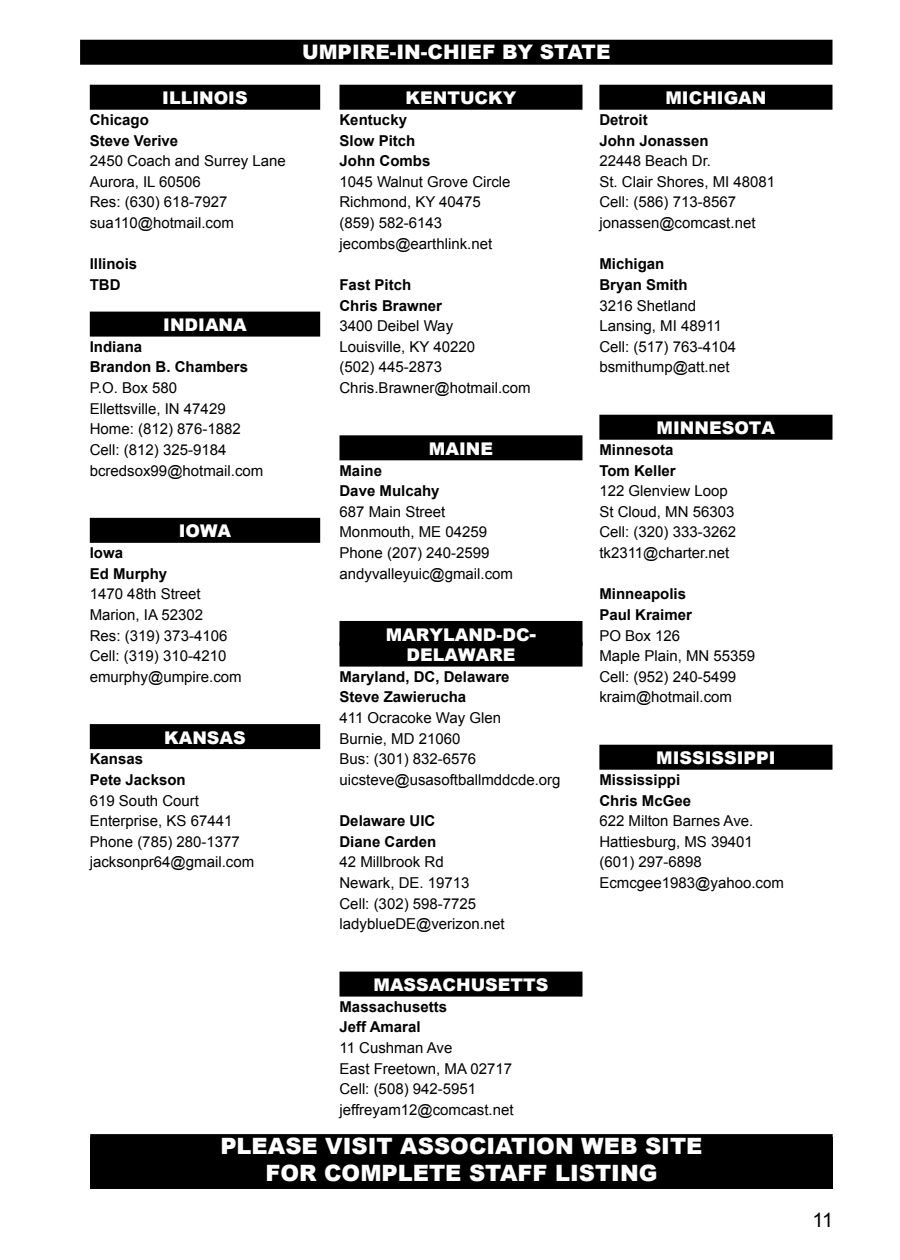
<style>
.page{position:relative;width:900px;height:1260px;background:#fff}
.page>*{position:absolute;margin:0;border:0;box-sizing:border-box;transform-origin:0 0}
.t1{font:900 22.5px/27px "Arial";color:#fff;text-align:center}
.t2{font:900 20px "Arial";color:#fff}
.t3{font:20px "Arial";color:#000}
.t4{font:900 17.5px/20.5px "Arial";color:#fff;text-align:center}
.t5{font:15px/20.5px "Arial";color:#000}
.t6{font:700 15px/20.5px "Arial";color:#000}
.s1{font-size:20px}
</style>
<div class="page">
<div style="left:80px;top:40px;width:752px;height:25px;background:#000"></div>
<div style="left:90px;top:85px;width:230px;height:25px;background:#000"></div>
<div style="left:90px;top:312px;width:230px;height:25px;background:#000"></div>
<div style="left:90px;top:518px;width:230px;height:25px;background:#000"></div>
<div style="left:90px;top:724px;width:230px;height:25px;background:#000"></div>
<div style="left:340px;top:85px;width:242px;height:25px;background:#000"></div>
<div style="left:340px;top:435px;width:242px;height:25px;background:#000"></div>
<div style="left:340px;top:621px;width:242px;height:25px;background:#000"></div>
<div style="left:340px;top:642px;width:242px;height:25px;background:#000"></div>
<div style="left:340px;top:972px;width:242px;height:25px;background:#000"></div>
<div style="left:599px;top:85px;width:233px;height:25px;background:#000"></div>
<div style="left:599px;top:415px;width:233px;height:25px;background:#000"></div>
<div style="left:599px;top:745px;width:233px;height:25px;background:#000"></div>
<div style="left:90px;top:1138px;width:743px;height:51px;background:#000"></div>
<div style="left:90px;top:1134px;width:743px;height:25px;background:#000"></div>
<p class="t4" style="left:162px;top:87px;width:87px">ILLINOIS</p>
<p class="t6" style="left:90px;top:110px;width:90px">Chicago<br>Steve Verive</p>
<p class="t5" style="left:90px;top:151px;width:197px">2450 Coach and Surrey Lane<br>Aurora, IL 60506<br>Res: (630) 618-7927 sua110@hotmail.com</p>
<p class="t6" style="left:90px;top:254px;width:49px">Illinois<br>TBD</p>
<p class="t4" style="left:163px;top:314px;width:85px">INDIANA</p>
<p class="t6" style="left:90px;top:337px;width:160px">Indiana<br>Brandon B. Chambers</p>
<p class="t5" style="left:90px;top:378px;width:175px">P.O. Box 580<br>Ellettsville, IN 47429<br>Home: (812) 876-1882<br>Cell: (812) 325-9184 bcredsox99@hotmail.com</p>
<p class="t4" style="left:179px;top:520px;width:54px">IOWA</p>
<p class="t6" style="left:90px;top:543px;width:79px">Iowa<br>Ed Murphy</p>
<p class="t5" style="left:90px;top:584px;width:153px">1470 48th Street<br>Marion, IA 52302<br>Res: (319) 373-4106<br>Cell: (319) 310-4210 emurphy@umpire.com</p>
<p class="t4" style="left:164px;top:727px;width:83px">KANSAS</p>
<p class="t6" style="left:90px;top:749px;width:97px">Kansas<br>Pete Jackson</p>
<p class="t5" style="left:90px;top:790px;width:166px">619 South Court<br>Enterprise, KS 67441<br>Phone (785) 280-1377 jacksonpr64@gmail.com</p>
<h2 class="t2" style="left:302px;top:38px;width:310px">UMPIRE-IN-CHIEF BY STATE</h2>
<p class="t4" style="left:406px;top:87px;width:112px">KENTUCKY</p>
<p class="t6" style="left:340px;top:110px;width:92px">Kentucky<br>Slow Pitch<br>John Combs</p>
<p class="t5" style="left:340px;top:171px;width:173px">1045 Walnut Grove Circle<br>Richmond, KY 40475 (859) 582-6143 jecombs@earthlink.net</p>
<p class="t6" style="left:340px;top:275px;width:104px">Fast Pitch<br>Chris Brawner</p>
<p class="t5" style="left:340px;top:316px;width:193px">3400 Deibel Way<br>Louisville, KY 40220<br>(502) 445-2873<br>Chris.Brawner@hotmail.com</p>
<p class="t4" style="left:429px;top:438px;width:66px">MAINE</p>
<p class="t6" style="left:340px;top:461px;width:102px">Maine<br>Dave Mulcahy</p>
<p class="t5" style="left:340px;top:501px;width:175px">687 Main Street<br>Monmouth, ME 04259<br>Phone (207) 240-2599 andyvalleyuic@gmail.com</p>
<p class="t4" style="left:386px;top:624px;width:152px">MARYLAND-DC<span class="s1">-<br></span>DELAWARE</p>
<p class="t6" style="left:340px;top:667px;width:172px">Maryland, DC, Delaware<br>Steve Zawierucha</p>
<p class="t5" style="left:340px;top:708px;width:223px">411 Ocracoke Way Glen<br>Burnie, MD 21060<br>Bus: (301) 832-6576 uicsteve@usasoftballmddcde.org</p>
<p class="t6" style="left:340px;top:811px;width:98px">Delaware UIC<br>Diane Carden</p>
<p class="t5" style="left:340px;top:852px;width:167px">42 Millbrook Rd<br>Newark, DE. 19713<br>Cell: (302) 598-7725 ladyblueDE@verizon.net</p>
<p class="t4" style="left:374px;top:974px;width:176px">MASSACHUSETTS</p>
<p class="t6" style="left:340px;top:997px;width:109px">Massachusetts<br>Jeff Amaral</p>
<p class="t5" style="left:340px;top:1038px;width:176px">11 Cushman Ave<br>East Freetown, MA 02717<br>Cell: (508) 942-5951 jeffreyam12@comcast.net</p>
<p class="t4" style="left:665px;top:87px;width:103px">MICHIGAN</p>
<p class="t6" style="left:599px;top:110px;width:111px">Detroit<br>John Jonassen</p>
<p class="t5" style="left:599px;top:151px;width:177px">22448 Beach Dr.<br>St. Clair Shores, MI 48081<br>Cell: (586) 713-8567 jonassen@comcast.net</p>
<p class="t6" style="left:599px;top:254px;width:90px">Michigan<br>Bryan Smith</p>
<p class="t5" style="left:599px;top:295px;width:138px">3216 Shetland<br>Lansing, MI 48911<br>Cell: (517) 763-4104 bsmithump@att.net</p>
<p class="t4" style="left:657px;top:417px;width:120px">MINNESOTA</p>
<p class="t6" style="left:599px;top:440px;width:78px">Minnesota<br>Tom Keller</p>
<p class="t5" style="left:599px;top:481px;width:138px">122 Glenview Loop<br>St Cloud, MN 56303<br>Cell: (320) 333-3262 tk2311@charter.net</p>
<p class="t6" style="left:599px;top:584px;width:94px">Minneapolis<br>Paul Kraimer</p>
<p class="t5" style="left:599px;top:625px;width:157px">PO Box 126<br>Maple Plain, MN 55359<br>Cell: (952) 240-5499 kraim@hotmail.com</p>
<p class="t4" style="left:656px;top:747px;width:121px">MISSISSIPPI</p>
<p class="t6" style="left:599px;top:770px;width:93px">Mississippi<br>Chris McGee</p>
<p class="t5" style="left:599px;top:811px;width:186px">622 Milton Barnes Ave.<br>Hattiesburg, MS 39401 (601) 297-6898<br>Ecmcgee1983@yahoo.com</p>
<h1 class="t1" style="left:220px;top:1131px;width:484px">PLEASE VISIT ASSOCIATION WEB SITE<br>FOR COMPLETE STAFF LISTING</h1>
<h2 class="t3" style="left:812px;top:1207px;width:22px">11</h2>
</div>
